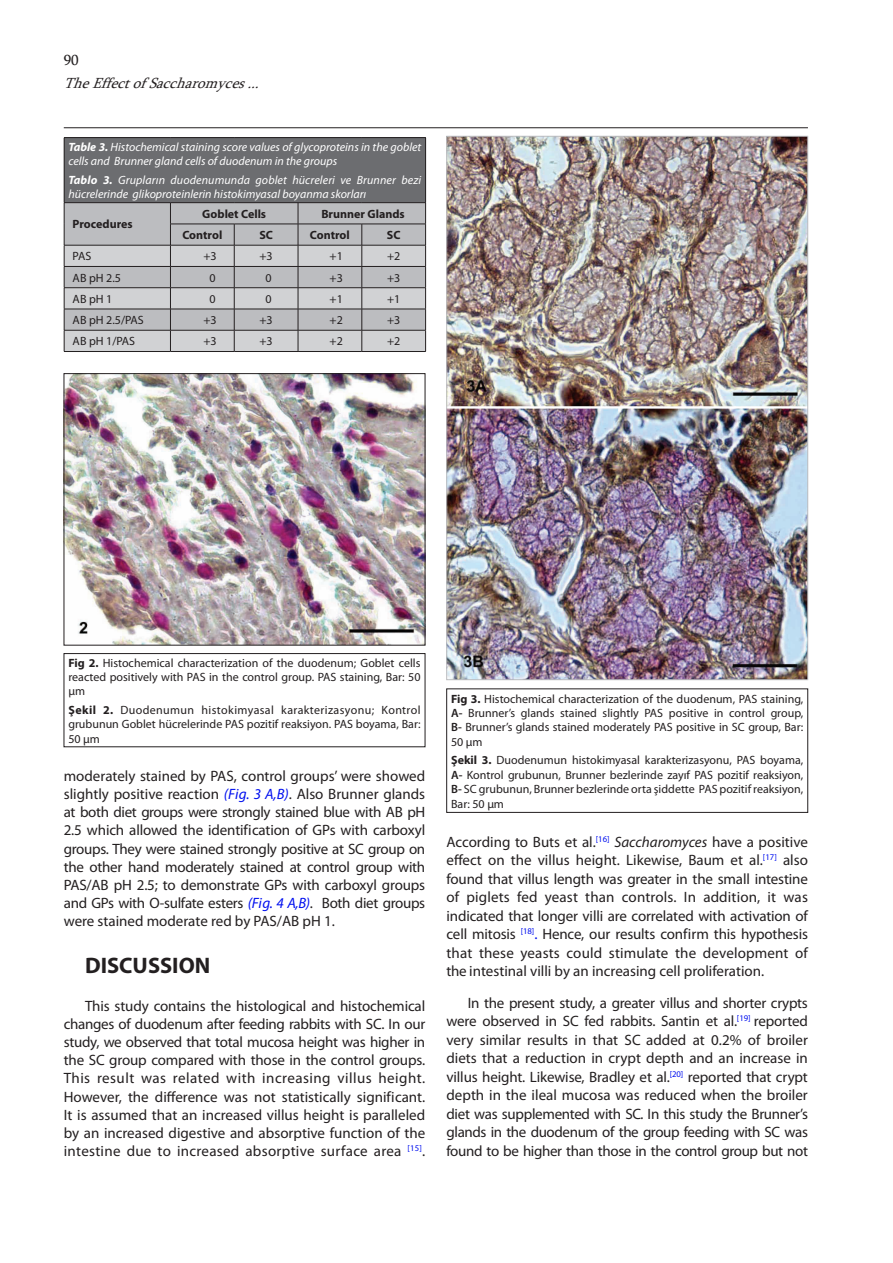
<style>
.page{position:relative;width:893px;height:1263px;background:#fff}
.page>*{position:absolute;margin:0;border:0;box-sizing:border-box;transform-origin:0 0}
.ANA_BASLIK{font:700 22.5px "Myriad Pro";color:#231f20}
.METIN{font:15px/18.1px "Myriad Pro";color:#231f20;text-align:justify}
.UST_BILGI_SOL{font:italic 15px "Sylfaen";color:#231f20}
.sol_numara{font:15px "Sylfaen";color:#231f20}
.METIN-2{font:12px/14.4px "Myriad Pro";color:#231f20;text-align:justify}
.TABLO{font:italic 12px/14.4px "Myriad Pro";color:#fff}
.TABLO-2{font:12px "Myriad Pro";color:#231f20}
.TABLO-3{font:700 12px "Myriad Pro";color:#231f20}
.s1{font-weight:700}
.s2{font-weight:600}
.s3{font-style:italic;color:#000fef}
.s4{font-style:italic}
.s5{color:#000fef}
</style>
<div class="page">
<hr style="left:64px;top:127px;width:744px;height:1px;background:#231f20">
<div style="left:64px;top:138px;width:362px;height:65px;background:#6c6d70"></div>
<hr style="left:64px;top:137px;width:106px;height:1px;background:#231f20">
<hr style="left:64px;top:138px;width:1px;height:64px;background:#231f20">
<hr style="left:170px;top:137px;width:64px;height:1px;background:#231f20">
<hr style="left:234px;top:137px;width:64px;height:1px;background:#231f20">
<hr style="left:298px;top:137px;width:64px;height:1px;background:#231f20">
<hr style="left:362px;top:137px;width:64px;height:1px;background:#231f20">
<hr style="left:425px;top:138px;width:1px;height:64px;background:#231f20">
<hr style="left:64px;top:202px;width:106px;height:1px;background:#231f20">
<hr style="left:170px;top:202px;width:64px;height:1px;background:#231f20">
<hr style="left:234px;top:202px;width:64px;height:1px;background:#231f20">
<hr style="left:298px;top:202px;width:64px;height:1px;background:#231f20">
<hr style="left:362px;top:202px;width:64px;height:1px;background:#231f20">
<svg style="left:64px;top:203px;width:362px;height:148px;background:#bcbcbf"></svg>
<hr style="left:64px;top:351px;width:106px;height:1px;background:#231f20">
<hr style="left:170px;top:351px;width:64px;height:1px;background:#231f20">
<hr style="left:234px;top:351px;width:64px;height:1px;background:#231f20">
<hr style="left:298px;top:351px;width:64px;height:1px;background:#231f20">
<hr style="left:362px;top:351px;width:64px;height:1px;background:#231f20">
<img style="left:66px;top:375px;width:357px;height:268px">
<div style="left:64px;top:373px;width:361px;height:272px;border:1px solid #231f20"></div>
<div style="left:64px;top:653px;width:361px;height:94px;border:1px solid #231f20"></div>
<img style="left:448px;top:138px;width:358px;height:540px">
<p class="sol_numara" style="left:64px;top:50px;width:16px">90</p>
<p class="UST_BILGI_SOL" style="left:64px;top:73px;width:203px">TheEffectofSaccharomyces...</p>
<p class="TABLO" style="left:68px;top:139px;width:354px"><span class="s1">Table 3.</span> Histochemical staining score values of glycoproteins in the goblet cells and Brunner gland cells of duodenum in the groups</p>
<p class="TABLO" style="left:68px;top:173px;width:354px"><span class="s1">Tablo 3.</span> Grupların duodenumunda goblet hücreleri ve Brunner bezi hücrelerinde glikoproteinlerin histokimyasal boyanma skorları</p>
<p class="TABLO-3" style="left:73px;top:217px;width:62px">Procedures</p>
<p class="TABLO-3" style="left:202px;top:206px;width:65px">Goblet Cells</p>
<p class="TABLO-3" style="left:321px;top:206px;width:85px">Brunner Glands</p>
<p class="TABLO-3" style="left:182px;top:227px;width:41px">Control</p>
<p class="TABLO-3" style="left:259px;top:227px;width:15px">SC</p>
<p class="TABLO-3" style="left:310px;top:227px;width:41px">Control</p>
<p class="TABLO-3" style="left:387px;top:227px;width:15px">SC</p>
<p class="TABLO-2" style="left:73px;top:249px;width:20px">PAS</p>
<p class="TABLO-2" style="left:203px;top:249px;width:15px">+3</p>
<p class="TABLO-2" style="left:259px;top:249px;width:15px">+3</p>
<p class="TABLO-2" style="left:330px;top:249px;width:15px">+1</p>
<p class="TABLO-2" style="left:387px;top:249px;width:15px">+2</p>
<p class="TABLO-2" style="left:73px;top:270px;width:50px">AB pH 2.5</p>
<p class="TABLO-2" style="left:209px;top:270px;width:8px">0</p>
<p class="TABLO-2" style="left:266px;top:270px;width:8px">0</p>
<p class="TABLO-2" style="left:330px;top:270px;width:15px">+3</p>
<p class="TABLO-2" style="left:387px;top:270px;width:15px">+3</p>
<p class="TABLO-2" style="left:73px;top:291px;width:41px">AB pH 1</p>
<p class="TABLO-2" style="left:209px;top:291px;width:8px">0</p>
<p class="TABLO-2" style="left:266px;top:291px;width:8px">0</p>
<p class="TABLO-2" style="left:330px;top:291px;width:15px">+1</p>
<p class="TABLO-2" style="left:387px;top:291px;width:15px">+1</p>
<p class="TABLO-2" style="left:73px;top:313px;width:73px">AB pH 2.5/PAS</p>
<p class="TABLO-2" style="left:203px;top:313px;width:15px">+3</p>
<p class="TABLO-2" style="left:259px;top:313px;width:15px">+3</p>
<p class="TABLO-2" style="left:330px;top:313px;width:15px">+2</p>
<p class="TABLO-2" style="left:387px;top:313px;width:15px">+3</p>
<p class="TABLO-2" style="left:73px;top:334px;width:64px">AB pH 1/PAS</p>
<p class="TABLO-2" style="left:203px;top:334px;width:15px">+3</p>
<p class="TABLO-2" style="left:259px;top:334px;width:15px">+3</p>
<p class="TABLO-2" style="left:330px;top:334px;width:15px">+2</p>
<p class="TABLO-2" style="left:387px;top:334px;width:15px">+2</p>
<p class="METIN-2" style="left:68px;top:655px;width:354px"><span class="s1">Fig 2.</span> Histochemical characterization of the duodenum; Goblet cells reacted positively with PAS in the control group. PAS staining, Bar: 50 μm</p>
<p class="METIN-2" style="left:68px;top:703px;width:354px"><span class="s1">Şekil 2.</span> Duodenumun histokimyasal karakterizasyonu; Kontrol grubunun Goblet hücrelerinde PAS pozitif reaksiyon. PAS boyama, Bar:<br>50 μm</p>
<p class="METIN-2" style="left:451px;top:691px;width:354px"><span class="s1">Fig 3.</span> Histochemical characterization of the duodenum, PAS staining, <span class="s2">A-</span> Brunner’s glands stained slightly PAS positive in control group, <span class="s2">B-</span> Brunner’s glands stained moderately PAS positive in SC group, Bar:<br>50 μm</p>
<p class="METIN-2" style="left:451px;top:753px;width:354px"><span class="s1">Şekil 3.</span> Duodenumun histokimyasal karakterizasyonu, PAS boyama, <span class="s2">A-</span> Kontrol grubunun, Brunner bezlerinde zayıf PAS pozitif reaksiyon, <span class="s2">B-</span> SC grubunun, Brunner bezlerinde orta şiddette PAS pozitif reaksiyon, Bar: 50 μm</p>
<p class="METIN" style="left:64px;top:766px;width:363px">moderately stained by PAS, control groups’ were showed slightly positive reaction <span class="s3">(Fig. 3 A,B)</span>. Also Brunner glands at both diet groups were strongly stained blue with AB pH 2.5 which allowed the identification of GPs with carboxyl groups. They were stained strongly positive at SC group on the other hand moderately stained at control group with PAS/AB pH 2.5; to demonstrate GPs with carboxyl groups and GPs with O-sulfate esters <span class="s3">(Fig. 4 A,B)</span>. Both diet groups were stained moderate red by PAS/AB pH 1.</p>
<p class="ANA_BASLIK" style="left:85px;top:951px;width:127px">DISCUSSION</p>
<p class="METIN" style="left:64px;top:996px;width:363px;text-indent:21px">This study contains the histological and histochemical changes of duodenum after feeding rabbits with SC. In our study, we observed that total mucosa height was higher in the SC group compared with those in the control groups.<br>This result was related with increasing villus height.<br>However, the difference was not statistically significant.<br>It is assumed that an increased villus height is paralleled by an increased digestive and absorptive function of the intestine due to increased absorptive surface area <sup>[15]</sup>.</p>
<p class="METIN" style="left:446px;top:832px;width:363px;line-height:18.6px">According to Buts et al.<sup>[16]</sup> <span class="s4">Saccharomyces</span> have a positive effect on the villus height. Likewise, Baum et al.<sup>[17]</sup> also found that villus length was greater in the small intestine of piglets fed yeast than controls. In addition, it was indicated that longer villi are correlated with activation of cell mitosis <sup>[18]</sup><span class="s5">.</span> Hence, our results confirm this hypothesis that these yeasts could stimulate the development of the intestinal villi by an increasing cell proliferation.</p>
<p class="METIN" style="left:446px;top:993px;width:363px;line-height:18.6px;text-indent:21px">In the present study, a greater villus and shorter crypts were observed in SC fed rabbits. Santin et al.<sup>[19]</sup> reported very similar results in that SC added at 0.2% of broiler diets that a reduction in crypt depth and an increase in villus height. Likewise, Bradley et al.<sup>[20]</sup> reported that crypt depth in the ileal mucosa was reduced when the broiler diet was supplemented with SC<span class="s4">.</span> In this study the Brunner’s glands in the duodenum of the group feeding with SC was found to be higher than those in the control group but not</p>
</div>
